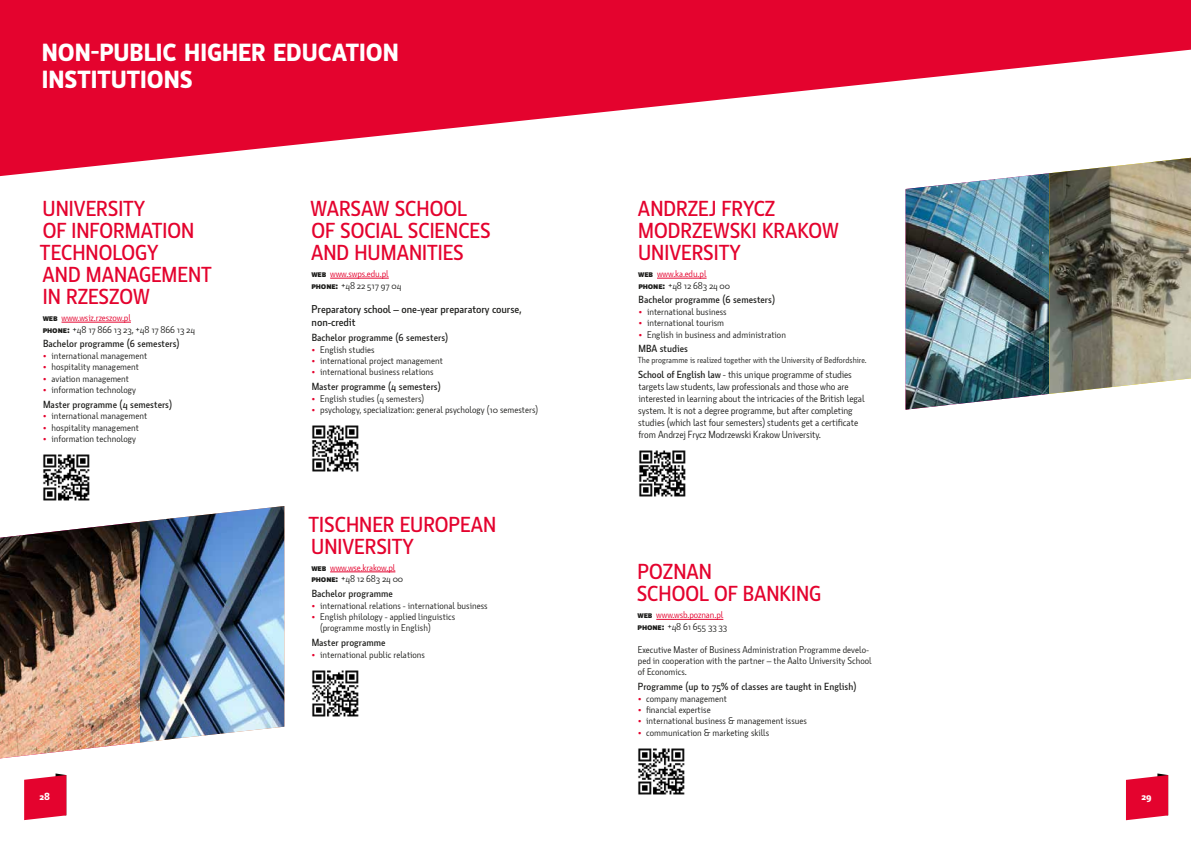
<style>
.page{position:relative;width:1191px;height:842px;background:#fff}
.page>*{position:absolute;margin:0;border:0;box-sizing:border-box;transform-origin:0 0}
.t1{font:700 24px/27px "Botanika Std";color:#fff}
.t2{font:500 21px/22px "Botanika Std";color:#e4032e}
.t3{font:500 11px/13.2px "Botanika Std";letter-spacing:-.01em;color:#1d1d1b}
.t4{font:10px/12px "Botanika Std";letter-spacing:-.01em;color:#1d1d1b}
.t5{font:500 10px "Botanika Std";color:#1d1d1b}
.t6{font:700 10px "Botanika Std";color:#fff}
.t7{font:9.5px/11.4px "Botanika Std";color:#1d1d1b}
.t8{font:9.5px/11.4px "Botanika Std";letter-spacing:-.01em;color:#e4032e}
.t9{font:8.5px "Botanika Std";color:#1d1d1b}
.s1{font-weight:700}
.s2{color:#e4032e}
.s3{font-weight:700;font-size:8px;color:#e4032e}
.s4{font-weight:700;color:#1d1d1b}
.s5{color:#1d1d1b}
.s6{font-weight:500}
</style>
<div class="page">
<svg style="left:24px;top:773px;width:42px;height:47px;background:#e5254a"></svg>
<svg style="left:1126px;top:773px;width:42px;height:47px;background:#e52449"></svg>
<hr style="left:62px;top:322px;width:69px;height:1px;background:#e4032e">
<img style="left:43px;top:454px;width:47px;height:47px">
<hr style="left:330px;top:278px;width:59px;height:1px;background:#e4032e">
<img style="left:312px;top:425px;width:47px;height:47px">
<hr style="left:330px;top:572px;width:65px;height:1px;background:#e4032e">
<img style="left:312px;top:670px;width:47px;height:47px">
<hr style="left:657px;top:278px;width:49px;height:1px;background:#e4032e">
<img style="left:639px;top:450px;width:47px;height:47px">
<hr style="left:656px;top:619px;width:67px;height:1px;background:#e4032e">
<img style="left:638px;top:748px;width:47px;height:47px">
<svg style="left:0;top:0;width:1191px;height:176px;fill:#e4032e"></svg>
<img style="left:905px;top:158px;width:144px;height:252px">
<img style="left:1049px;top:158px;width:142px;height:236px">
<img style="left:0;top:521px;width:144px;height:237px">
<img style="left:140px;top:506px;width:144px;height:236px">
<h1 class="t1" style="left:42px;top:38px;width:358px">NON-PUBLIC HIGHER EDUCATION<br>INSTITUTIONS</h1>
<h2 class="t2" style="left:43px;top:197px;width:54px">Universit</h2>
<h2 class="t2" style="left:134px;top:197px;width:13px">y</h2>
<h2 class="t2" style="left:43px;top:219px;width:82px">of Informati</h2>
<h2 class="t2" style="left:167px;top:219px;width:26px">on</h2>
<h2 class="t2" style="left:40px;top:241px;width:24px">Techn</h2>
<h2 class="t2" style="left:99px;top:241px;width:61px">ology</h2>
<h2 class="t2" style="left:42px;top:263px;width:14px">and</h2>
<h2 class="t2" style="left:43px;top:263px;width:122px;text-indent:43px">Management in Rzeszow</h2>
<p class="t7" style="left:43px;top:312px;width:154px"><span class="s1">WEB</span> <span class="s2">www.wsiz.rzeszow.pl<br></span><span class="s1">PHONE:</span> +48 17 866 13 23, +48 17 866 13 24</p>
<p class="t5" style="left:43px;top:337px;width:138px">Bachelor programme (6 semesters)</p>
<p class="t7" style="left:43px;top:350px;width:106px"><span class="s3">•</span> international management</p>
<p class="t7" style="left:43px;top:361px;width:97px"><span class="s3">•</span> hospitality management</p>
<p class="t7" style="left:43px;top:372px;width:87px"><span class="s3">•</span> aviation management</p>
<p class="t7" style="left:43px;top:384px;width:94px"><span class="s3">•</span> information technology</p>
<p class="t5" style="left:43px;top:398px;width:131px">Master programme (4 semesters)</p>
<p class="t7" style="left:43px;top:410px;width:106px"><span class="s3">•</span> international management</p>
<p class="t7" style="left:43px;top:421px;width:97px"><span class="s3">•</span> hospitality management</p>
<p class="t7" style="left:43px;top:433px;width:94px"><span class="s3">•</span> information technology</p>
<h2 class="t2" style="left:311px;top:197px;width:30px">Warsaw</h2>
<h2 class="t2" style="left:395px;top:197px;width:70px">School</h2>
<h2 class="t2" style="left:311px;top:219px;width:64px">of Social</h2>
<h2 class="t2" style="left:408px;top:219px;width:22px">Sciences</h2>
<h2 class="t2" style="left:311px;top:241px;width:14px">and</h2>
<h2 class="t2" style="left:354px;top:241px;width:25px">Humanities</h2>
<p class="t8" style="left:311px;top:268px;width:91px"><span class="s4">WEB</span> www.swps.edu.pl<br><span class="s4">PHONE:</span> <span class="s5">+48 22 517 97 04</span></p>
<p class="t3" style="left:312px;top:302px;width:211px">Preparatory school – one-year preparatory course, non-credit</p>
<p class="t5" style="left:312px;top:331px;width:138px">Bachelor programme (6 semesters)</p>
<p class="t7" style="left:312px;top:343px;width:64px"><span class="s3">•</span> English studies</p>
<p class="t7" style="left:312px;top:355px;width:133px"><span class="s3">•</span> international project management</p>
<p class="t7" style="left:312px;top:366px;width:123px"><span class="s3">•</span> international business relations</p>
<p class="t5" style="left:312px;top:380px;width:131px">Master programme (4 semesters)</p>
<p class="t7" style="left:312px;top:392px;width:114px"><span class="s3">•</span> English studies (4 semesters)</p>
<p class="t7" style="left:312px;top:404px;width:228px"><span class="s3">•</span> psychology, specialization: general psychology (10 semesters)</p>
<h2 class="t2" style="left:309px;top:513px;width:23px">Tischner</h2>
<h2 class="t2" style="left:400px;top:513px;width:62px">European</h2>
<h2 class="t2" style="left:311px;top:535px;width:54px">Universit</h2>
<h2 class="t2" style="left:402px;top:535px;width:13px">y</h2>
<p class="t8" style="left:311px;top:562px;width:93px"><span class="s4">WEB</span> www.wse.krakow.pl<br><span class="s4">PHONE:</span> <span class="s5">+48 12 683 24 00</span></p>
<p class="t5" style="left:312px;top:587px;width:83px">Bachelor programme</p>
<p class="t7" style="left:312px;top:599px;width:177px"><span class="s3">•</span> international relations - international business</p>
<p class="t7" style="left:320px;top:611px;width:137px;text-indent:-8px"><span class="s3">•</span> English philology - applied linguistics (programme mostly in English)</p>
<p class="t5" style="left:312px;top:636px;width:76px">Master programme</p>
<p class="t7" style="left:312px;top:648px;width:115px"><span class="s3">•</span> international public relations</p>
<h2 class="t2" style="left:638px;top:197px;width:199px">Andrzej Frycz<br>Modrzewski Krakow<br>Universit</h2>
<h2 class="t2" style="left:729px;top:241px;width:13px">y</h2>
<p class="t8" style="left:638px;top:268px;width:93px"><span class="s4">WEB</span> www.ka.edu.pl<br><span class="s4">PHONE:</span> <span class="s5">+48 12 683 24 00</span></p>
<p class="t5" style="left:638px;top:293px;width:138px">Bachelor programme (6 semesters)</p>
<p class="t7" style="left:639px;top:306px;width:89px"><span class="s3">•</span> international business</p>
<p class="t7" style="left:639px;top:317px;width:87px"><span class="s3">•</span> international tourism</p>
<p class="t7" style="left:639px;top:328px;width:149px"><span class="s3">•</span> English in business and administration</p>
<p class="t5" style="left:638px;top:342px;width:51px">MBA studies</p>
<p class="t9" style="left:638px;top:354px;width:230px">The programme is realized together with the University of Bedfordshire.</p>
<p class="t4" style="left:638px;top:368px;width:228px"><span class="s6">School of English law</span> - this unique programme of studies targets law students, law professionals and those who are interested in learning about the intricacies of the British legal system. It is not a degree programme, but after completing studies (which last four semesters) students get a certificate from Andrzej Frycz Modrzewski Krakow University.</p>
<h2 class="t2" style="left:637px;top:560px;width:186px">Poznan<br>School of Banking</h2>
<p class="t8" style="left:637px;top:609px;width:91px"><span class="s4">WEB</span> www.wsb.poznan.pl<br><span class="s4">PHONE:</span> <span class="s5">+48 61 655 33 33</span></p>
<p class="t7" style="left:638px;top:643px;width:235px">Executive Master of Business Administration Programme develo&shy;ped in cooperation with the partner – the Aalto University School of Economics.</p>
<p class="t5" style="left:638px;top:680px;width:220px">Programme (up to 75% of classes are taught in English)</p>
<p class="t7" style="left:638px;top:692px;width:90px"><span class="s3">•</span> company management</p>
<p class="t7" style="left:638px;top:704px;width:74px"><span class="s3">•</span> financial expertise</p>
<p class="t7" style="left:638px;top:715px;width:170px"><span class="s3">•</span> international business &amp; management issues</p>
<p class="t7" style="left:638px;top:727px;width:133px"><span class="s3">•</span> communication &amp; marketing skills</p>
<p class="t6" style="left:39px;top:789px;width:12px">28</p>
<p class="t6" style="left:1141px;top:789px;width:12px">29</p>
</div>
